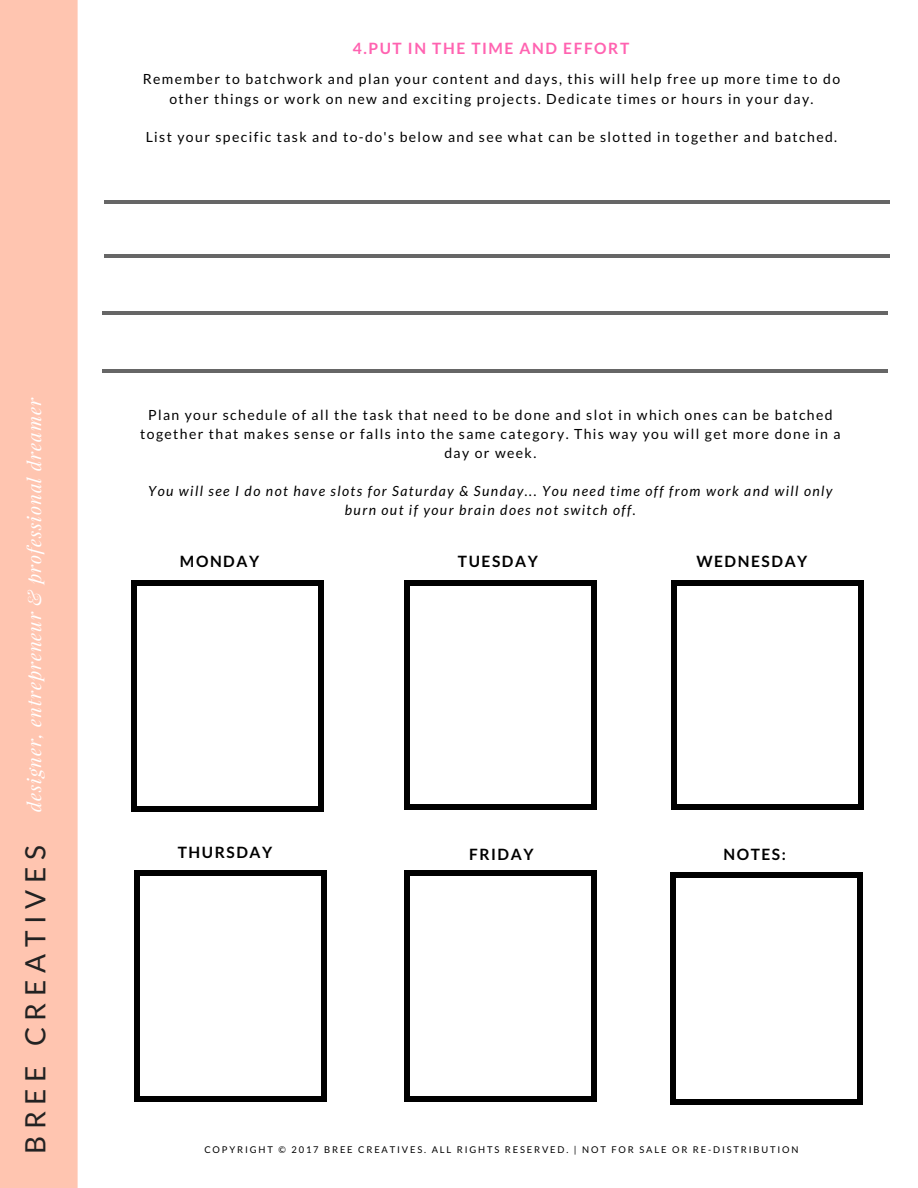
<style>
.page{position:relative;width:918px;height:1188px;background:#fff}
.page>*{position:absolute;margin:0;border:0;box-sizing:border-box;transform-origin:0 0}
.t1{font:italic 18.75px "Playfair Display";letter-spacing:.05em;color:#fff}
.t2{font:700 15.6px "Lato";letter-spacing:.1em;color:#000}
.t3{font:700 15.6px "Lato";letter-spacing:.1em;color:#ff63b1}
.t4{font:13.95px/19.2px "Lato";letter-spacing:.1em;color:#000;text-align:center}
.t5{font:italic 13.95px/19.2px "Lato";letter-spacing:.1em;color:#000;text-align:center}
.t6{font:9.3px "Lato";letter-spacing:.2em;color:#000}
.s1{font-family:"Lato";font-style:normal;font-size:28.05px;color:#222}
</style>
<div class="page">
<div style="left:0;top:0;width:78px;height:1188px;background:#ffc5b0"></div>
<hr style="left:102px;top:312px;width:786px;height:3px;background:#666">
<hr style="left:104px;top:254px;width:786px;height:4px;background:#666">
<hr style="left:104px;top:200px;width:786px;height:4px;background:#666">
<hr style="left:102px;top:369px;width:786px;height:3px;background:#666">
<svg style="left:318px;top:807px;width:6px;height:5px"></svg>
<div style="left:131px;top:585px;width:6px;height:222px;background:#000"></div>
<svg style="left:131px;top:807px;width:5px;height:5px"></svg>
<div style="left:318px;top:585px;width:6px;height:222px;background:#000"></div>
<div style="left:136px;top:806px;width:182px;height:6px;background:#000"></div>
<svg style="left:318px;top:580px;width:6px;height:5px"></svg>
<svg style="left:131px;top:580px;width:5px;height:5px"></svg>
<div style="left:136px;top:580px;width:182px;height:6px;background:#000"></div>
<svg style="left:592px;top:804px;width:5px;height:6px"></svg>
<div style="left:404px;top:585px;width:6px;height:219px;background:#000"></div>
<svg style="left:404px;top:804px;width:6px;height:6px"></svg>
<div style="left:591px;top:585px;width:6px;height:219px;background:#000"></div>
<div style="left:410px;top:804px;width:182px;height:6px;background:#000"></div>
<svg style="left:592px;top:580px;width:5px;height:5px"></svg>
<svg style="left:404px;top:580px;width:6px;height:5px"></svg>
<div style="left:410px;top:580px;width:182px;height:5px;background:#000"></div>
<svg style="left:858px;top:804px;width:6px;height:6px"></svg>
<div style="left:671px;top:585px;width:6px;height:219px;background:#000"></div>
<svg style="left:671px;top:804px;width:5px;height:6px"></svg>
<div style="left:858px;top:585px;width:6px;height:219px;background:#000"></div>
<div style="left:676px;top:804px;width:182px;height:6px;background:#000"></div>
<svg style="left:858px;top:580px;width:6px;height:5px"></svg>
<svg style="left:671px;top:580px;width:5px;height:5px"></svg>
<div style="left:676px;top:580px;width:182px;height:5px;background:#000"></div>
<svg style="left:322px;top:1097px;width:5px;height:5px"></svg>
<div style="left:134px;top:875px;width:6px;height:222px;background:#000"></div>
<svg style="left:134px;top:1097px;width:6px;height:5px"></svg>
<div style="left:321px;top:875px;width:6px;height:222px;background:#000"></div>
<div style="left:140px;top:1096px;width:182px;height:6px;background:#000"></div>
<svg style="left:322px;top:870px;width:5px;height:5px"></svg>
<svg style="left:134px;top:870px;width:6px;height:5px"></svg>
<div style="left:140px;top:870px;width:182px;height:6px;background:#000"></div>
<svg style="left:592px;top:1097px;width:5px;height:5px"></svg>
<div style="left:404px;top:875px;width:6px;height:222px;background:#000"></div>
<svg style="left:404px;top:1097px;width:6px;height:5px"></svg>
<div style="left:591px;top:875px;width:6px;height:222px;background:#000"></div>
<div style="left:410px;top:1096px;width:182px;height:6px;background:#000"></div>
<svg style="left:592px;top:870px;width:5px;height:5px"></svg>
<svg style="left:404px;top:870px;width:6px;height:5px"></svg>
<div style="left:410px;top:870px;width:182px;height:6px;background:#000"></div>
<svg style="left:857px;top:1099px;width:6px;height:5px"></svg>
<div style="left:670px;top:878px;width:6px;height:221px;background:#000"></div>
<svg style="left:670px;top:1099px;width:5px;height:5px"></svg>
<div style="left:857px;top:878px;width:6px;height:221px;background:#000"></div>
<div style="left:675px;top:1099px;width:182px;height:5px;background:#000"></div>
<svg style="left:857px;top:872px;width:6px;height:6px"></svg>
<svg style="left:670px;top:872px;width:5px;height:6px"></svg>
<div style="left:675px;top:872px;width:182px;height:6px;background:#000"></div>
<p class="t3" style="left:353px;top:39px;width:278px">4.PUT IN THE TIME AND EFFORT</p>
<p class="t4" style="left:143px;top:69px;width:699px">Remember to batchwork and plan your content and days, this will help free up more time to do other things or work on new and exciting projects. Dedicate times or hours in your day.</p>
<p class="t4" style="left:146px;top:127px;width:693px">List your specific task and to-do's below and see what can be slotted in together and batched.</p>
<h1 class="t1" style="left:21px;top:1154px;width:758px;rotate:-90deg"><span class="s1">B R E E C R E A T I V E S</span> designer, entrepreneur &amp; professional dreamer</h1>
<p class="t4" style="left:140px;top:405px;width:702px">Plan your schedule of all the task that need to be done and slot in which ones can be batched together that makes sense or falls into the same category. This way you will get more done in a day or week.</p>
<p class="t5" style="left:148px;top:481px;width:686px">You will see I do not have slots for Saturday &amp; Sunday... You need time off from work and will only burn out if your brain does not switch off.</p>
<p class="t2" style="left:180px;top:552px;width:81px">MONDAY</p>
<p class="t2" style="left:458px;top:552px;width:81px">TUESDAY</p>
<p class="t2" style="left:696px;top:552px;width:113px">WEDNESDAY</p>
<p class="t2" style="left:178px;top:843px;width:96px">THURSDAY</p>
<p class="t2" style="left:469px;top:844px;width:66px">FRIDAY</p>
<p class="t2" style="left:723px;top:844px;width:64px">NOTES:</p>
<p class="t6" style="left:204px;top:1144px;width:596px">COPYRIGHT © 2017 BREE CREATIVES. ALL RIGHTS RESERVED. | NOT FOR SALE OR RE-DISTRIBUTION</p>
</div>
